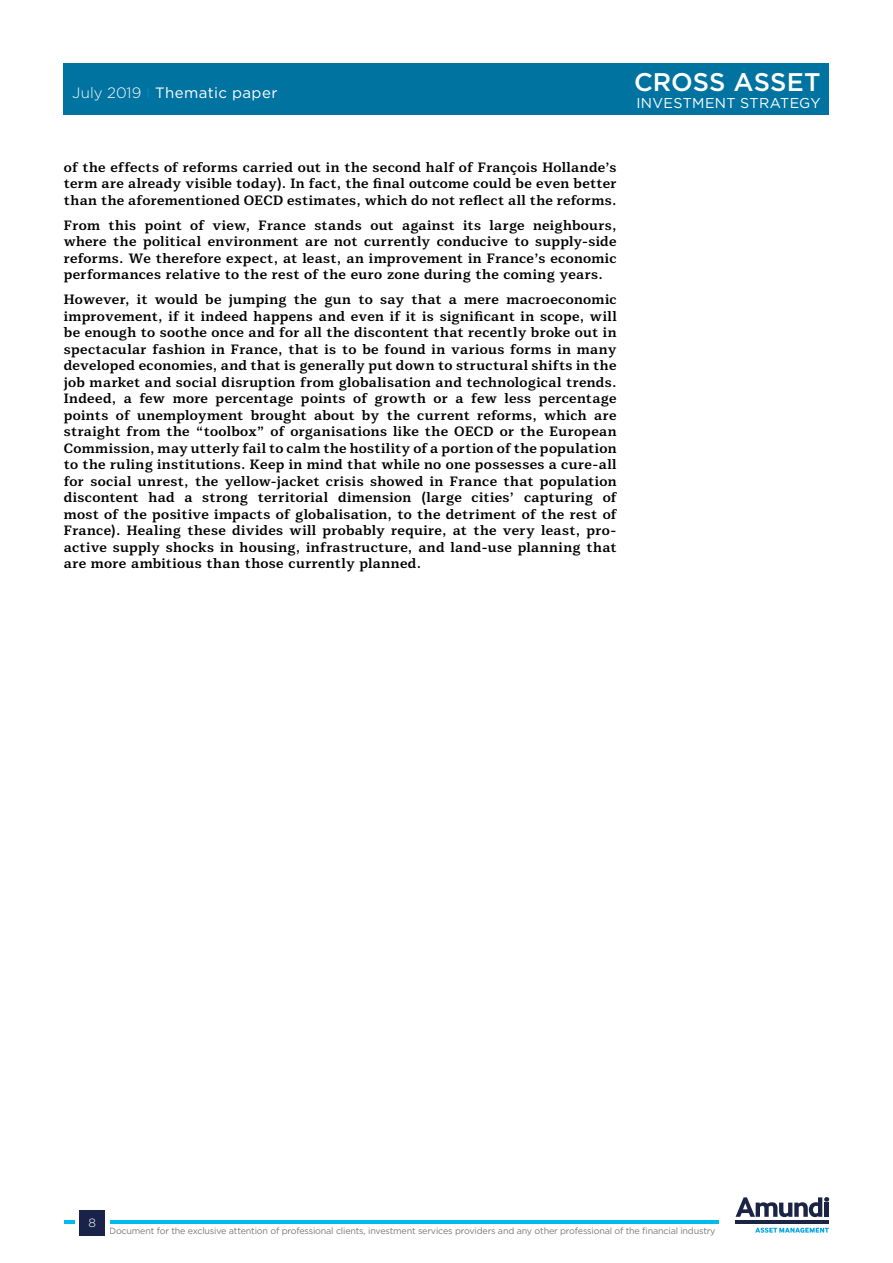
<style>
.page{position:relative;width:893px;height:1263px;background:#fff}
.page>*{position:absolute;margin:0;border:0;box-sizing:border-box;transform-origin:0 0}
.t1{font:500 25.5px "Gotham";letter-spacing:.005em;color:#fff}
.t2{font:15px "Gotham";letter-spacing:.03em;color:#fff}
.t3{font:14.25px "Gotham";letter-spacing:.02em;color:#fff}
.t4{font:700 13.5px/16.5px "Mediator Serif";letter-spacing:.02em;color:#000;text-align:justify}
.t5{font:300 12px "Gotham";color:#fff}
.t6{font:9px "Gotham";letter-spacing:-.02em;color:#777a7b}
.s1{font-weight:300}
.s2{font-weight:200;color:#009fe3}
</style>
<div class="page">
<hr style="left:64px;top:1220px;width:655px;height:4px;background:#00baed">
<div style="left:75px;top:1206px;width:34px;height:34px;background:#fff"></div>
<div style="left:79px;top:1210px;width:26px;height:25px;background:#192249"></div>
<svg style="left:736px;top:1197px;width:93px;height:20px"></svg>
<div style="left:824px;top:1202px;width:5px;height:15px;background:#1c2445"></div>
<hr style="left:736px;top:1220px;width:93px;height:4px;background:#1c2445">
<svg style="left:755px;top:1227px;width:74px;height:6px"></svg>
<div style="left:64px;top:64px;width:765px;height:51px;background:#0073a1"></div>
<p class="t2" style="left:72px;top:83px;width:207px"><span class="s1">July 2019</span> <span class="s2">I</span> Thematic paper</p>
<h1 class="t1" style="left:634px;top:66px;width:188px">CROSS ASSET</h1>
<p class="t3" style="left:636px;top:94px;width:186px">INVESTMENT STRATEGY</p>
<p class="t4" style="left:64px;top:159px;width:554px">of the effects of reforms carried out in the second half of François Hollande’s term are already visible today). In fact, the final outcome could be even better than the aforementioned OECD estimates, which do not reflect all the reforms.</p>
<p class="t4" style="left:64px;top:217px;width:554px">From this point of view, France stands out against its large neighbours, where the political environment are not currently conducive to supply-side reforms. We therefore expect, at least, an improvement in France’s economic performances relative to the rest of the euro zone during the coming years.</p>
<p class="t4" style="left:64px;top:292px;width:554px">However, it would be jumping the gun to say that a mere macroeconomic improvement, if it indeed happens and even if it is significant in scope, will be enough to soothe once and for all the discontent that recently broke out in spectacular fashion in France, that is to be found in various forms in many developed economies, and that is generally put down to structural shifts in the job market and social disruption from globalisation and technological trends.<br>Indeed, a few more percentage points of growth or a few less percentage points of unemployment brought about by the current reforms, which are straight from the “toolbox” of organisations like the OECD or the European Commission, may utterly fail to calm the hostility of a portion of the population to the ruling institutions. Keep in mind that while no one possesses a cure-all for social unrest, the yellow-jacket crisis showed in France that population discontent had a strong territorial dimension (large cities’ capturing of most of the positive impacts of globalisation, to the detriment of the rest of France). Healing these divides will probably require, at the very least, pro&shy;active supply shocks in housing, infrastructure, and land-use planning that are more ambitious than those currently planned.</p>
<p class="t5" style="left:88px;top:1215px;width:9px">8</p>
<p class="t6" style="left:109px;top:1225px;width:608px">Document for the exclusive attention of professional clients, investment services providers and any other professional of the financial industry</p>
</div>
